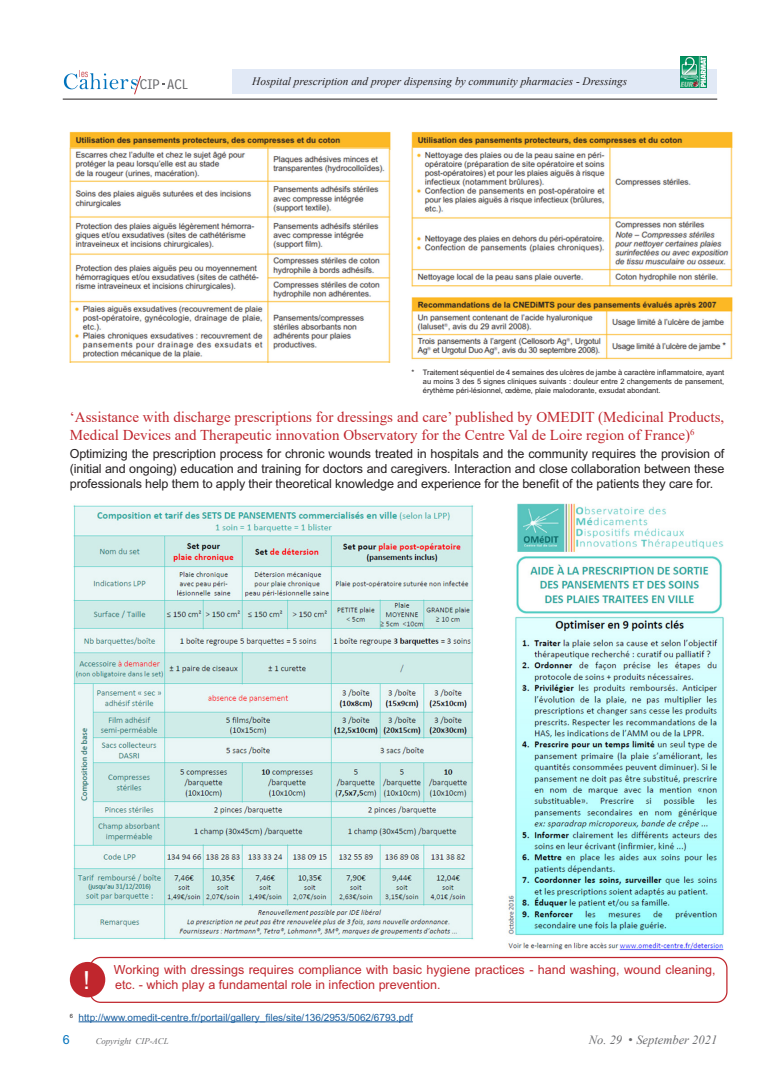
<style>
.page{position:relative;width:780px;height:1088px;background:#fff}
.page>*{position:absolute;margin:0;border:0;box-sizing:border-box;transform-origin:0 0}
.t1{font:15px/18px "Times New Roman";color:#c0262d}
.t2{font:300 14.75px "Bell Design";letter-spacing:.02em;color:#636366}
.t3{font:12.5px/15px "Arial MT Std";letter-spacing:-.01em;color:#231f20;text-align:justify}
.t4{font:12.5px/15px "Arial MT Std";color:#c0262d}
.t5{font:italic 12.5px "Times New Roman";color:#6c6d70}
.t6{font:12.5px "Arial MT Std";color:#0072bc}
.t7{font:italic 11.25px "Times New Roman";color:#231f20}
.t8{font:10px "Arial MT Std";color:#175d9e}
.t9{font:300 condensed 9.38px "Helvetica";color:#c0262d}
.t10{font:italic 8.75px "Times New Roman";color:#6c6d70}
.t11{font:7.5px/9px "Arial MT Std";color:#231f20;text-align:justify}
.s1{font-size:25px;color:#fff}
.s2{font-family:"Arial MT Std";font-style:normal}
</style>
<div class="page">
<hr style="left:63px;top:99px;width:654px;height:1px;background:#231f20">
<div style="left:231px;top:69px;width:485px;height:25px;background:#e1e9f6"></div>
<svg style="left:64px;top:73px;width:77px;height:21px"></svg>
<img style="left:680px;top:57px;width:26px;height:30px">
<hr style="left:79px;top:1021px;width:334px;height:1px;background:#175d9e">
<img style="left:70px;top:131px;width:321px;height:232px">
<img style="left:411px;top:131px;width:322px;height:229px">
<img style="left:73px;top:503px;width:651px;height:448px">
<div style="left:89px;top:957px;width:638px;height:46px;border:1px solid #c0262d;border-radius:11px"></div>
<div style="left:70px;top:962px;width:35px;height:35px;background:#c0262d;border-radius:50%"></div>
<p class="t9" style="left:79px;top:68px;width:11px">les</p>
<p class="t2" style="left:140px;top:76px;width:21px">CIP</p>
<p class="t7" style="left:252px;top:74px;width:376px">Hospital prescription and proper dispensing by community pharmacies - Dressings</p>
<p class="t2" style="left:167px;top:76px;width:22px">ACL</p>
<p class="t11" style="left:423px;top:368px;width:303px;text-indent:-11px">* Traitement séquentiel de 4 semaines des ulcères de jambe à caractère inflammatoire, ayant au moins 3 des 5 signes cliniques suivants : douleur entre 2 changements de pansement, érythème péri-lésionnel, œdème, plaie malodorante, exsudat abondant.</p>
<p class="t1" style="left:70px;top:407px;width:656px">‘Assistance with discharge prescriptions for dressings and care’ published by OMEDIT (Medicinal Products,<br>Medical Devices and Therapeutic innovation Observatory for the Centre Val de Loire region of France)<sup>6</sup></p>
<p class="t3" style="left:70px;top:446px;width:656px">Optimizing the prescription process for chronic wounds treated in hospitals and the community requires the provision of (initial and ongoing) education and training for doctors and caregivers. Interaction and close collaboration between these professionals help them to apply their theoretical knowledge and experience for the benefit of the patients they care for.</p>
<p class="t4" style="left:83px;top:962px;width:633px;text-indent:31px">Working with dressings requires compliance with basic hygiene practices - hand washing, wound cleaning, <span class="s1">!</span> etc. - which play a fundamental role in infection prevention.</p>
<p class="t8" style="left:70px;top:1011px;width:344px"><sup>6</sup> http://www.omedit-centre.fr/portail/gallery_files/site/136/2953/5062/6793.pdf</p>
<p class="t6" style="left:63px;top:1032px;width:8px">6</p>
<p class="t10" style="left:96px;top:1035px;width:74px">Copyright CIP-ACL</p>
<p class="t5" style="left:589px;top:1031px;width:130px">No. 29 <span class="s2">•</span> September 2021</p>
</div>
